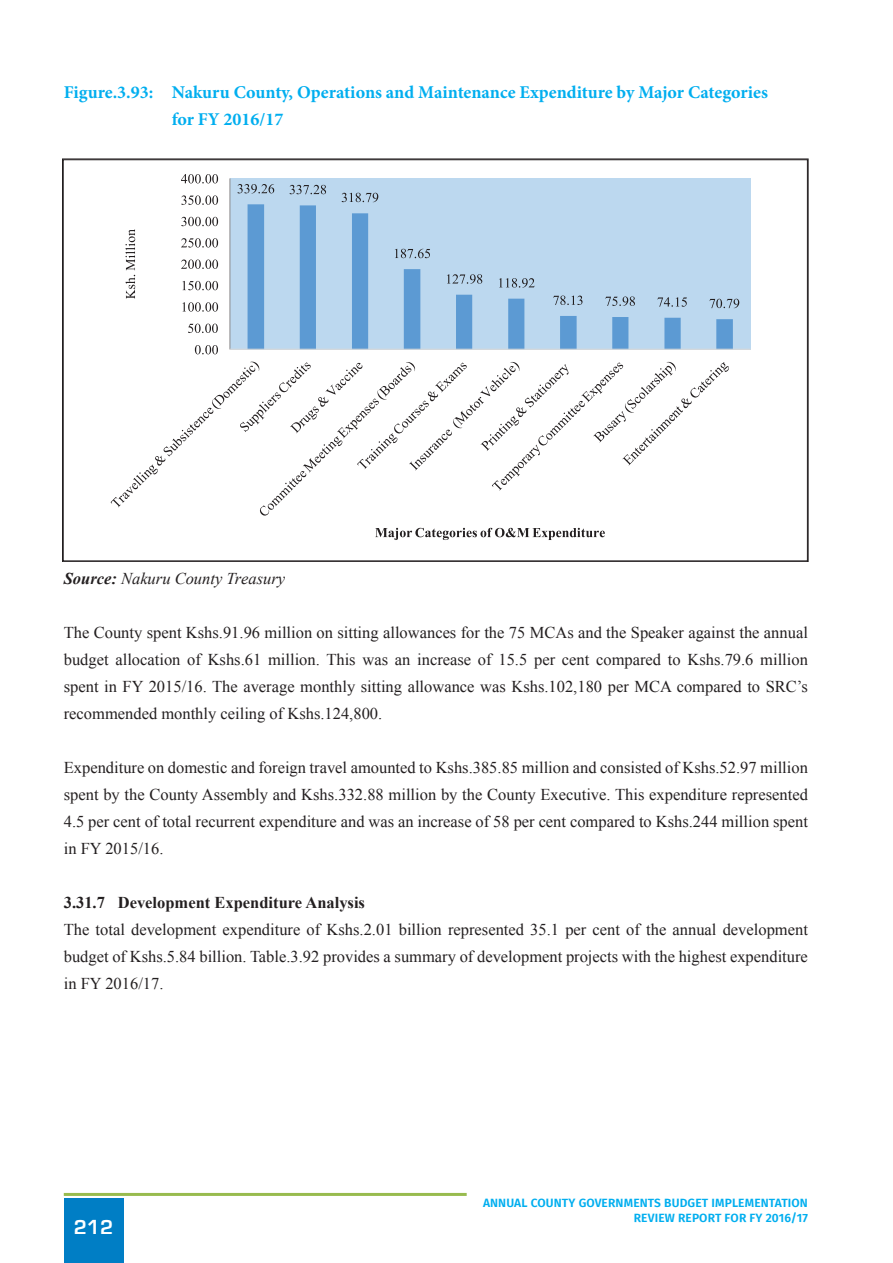
<style>
.page{position:relative;width:893px;height:1263px;background:#fff}
.page>*{position:absolute;margin:0;border:0;box-sizing:border-box;transform-origin:0 0}
.t1{font:700 21px "Eurostile";color:#fff}
.t2{font:700 18px "Minion Pro";color:#00aeef}
.t3{font:16.5px/27px "Times New Roman";color:#231f20;text-align:justify}
.t4{font:700 16.5px "Times New Roman";color:#231f20}
.t5{font:italic 16.5px "Times New Roman";color:#231f20}
.t6{font:600 12px "Fira Sans";letter-spacing:.01em;color:#00aeef}
.s1{font-weight:700}
</style>
<div class="page">
<div style="left:64px;top:1199px;width:59px;height:64px;background:#007ec5"></div>
<hr style="left:64px;top:1193px;width:403px;height:3px;background:#98bb4e">
<div style="left:230px;top:178px;width:520px;height:171px;background:#bcd8ef"></div>
<svg style="left:248px;top:204px;width:485px;height:145px"></svg>
<hr style="left:230px;top:178px;width:1px;height:171px;background:#8a898a">
<hr style="left:230px;top:349px;width:521px;height:1px;background:#dad9d8">
<svg style="left:238px;top:184px;width:36px;height:9px"></svg>
<svg style="left:290px;top:185px;width:36px;height:9px"></svg>
<svg style="left:342px;top:193px;width:36px;height:9px"></svg>
<svg style="left:395px;top:249px;width:35px;height:9px"></svg>
<svg style="left:447px;top:274px;width:35px;height:10px"></svg>
<svg style="left:499px;top:278px;width:36px;height:10px"></svg>
<svg style="left:553px;top:296px;width:29px;height:9px"></svg>
<svg style="left:605px;top:296px;width:30px;height:10px"></svg>
<svg style="left:657px;top:297px;width:30px;height:10px"></svg>
<svg style="left:709px;top:299px;width:30px;height:9px"></svg>
<svg style="left:195px;top:345px;width:23px;height:9px"></svg>
<svg style="left:188px;top:324px;width:30px;height:9px"></svg>
<svg style="left:182px;top:302px;width:36px;height:10px"></svg>
<svg style="left:182px;top:281px;width:36px;height:9px"></svg>
<svg style="left:181px;top:259px;width:37px;height:10px"></svg>
<svg style="left:181px;top:238px;width:37px;height:10px"></svg>
<svg style="left:181px;top:217px;width:37px;height:9px"></svg>
<svg style="left:181px;top:195px;width:37px;height:10px"></svg>
<svg style="left:181px;top:174px;width:37px;height:9px"></svg>
<svg style="left:111px;top:362px;width:618px;height:154px"></svg>
<svg style="left:126px;top:229px;width:9px;height:70px"></svg>
<svg style="left:375px;top:528px;width:230px;height:12px"></svg>
<p class="t2" style="left:64px;top:80px;width:706px">Figure.3.93: Nakuru County, Operations and Maintenance Expenditure by Major Categories</p>
<p class="t2" style="left:172px;top:107px;width:113px">for FY 2016/17</p>
<p class="t5" style="left:64px;top:567px;width:223px"><span class="s1">Source:</span> Nakuru County Treasury</p>
<p class="t3" style="left:64px;top:619px;width:746px">The County spent Kshs.91.96 million on sitting allowances for the 75 MCAs and the Speaker against the annual budget allocation of Kshs.61 million. This was an increase of 15.5 per cent compared to Kshs.79.6 million spent in FY 2015/16. The average monthly sitting allowance was Kshs.102,180 per MCA compared to SRC’s recommended monthly ceiling of Kshs.124,800.</p>
<p class="t3" style="left:64px;top:754px;width:746px">Expenditure on domestic and foreign travel amounted to Kshs.385.85 million and consisted of Kshs.52.97 million spent by the County Assembly and Kshs.332.88 million by the County Executive. This expenditure represented 4.5 per cent of total recurrent expenditure and was an increase of 58 per cent compared to Kshs.244 million spent in FY 2015/16.</p>
<p class="t4" style="left:64px;top:891px;width:303px">3.31.7 Development Expenditure Analysis</p>
<p class="t3" style="left:64px;top:916px;width:746px">The total development expenditure of Kshs.2.01 billion represented 35.1 per cent of the annual development budget of Kshs.5.84 billion. Table.3.92 provides a summary of development projects with the highest expenditure in FY 2016/17.</p>
<p class="t1" style="left:74px;top:1215px;width:41px">212</p>
<p class="t6" style="left:483px;top:1193px;width:326px">ANNUAL COUNTY GOVERNMENTS BUDGET IMPLEMENTATION</p>
<p class="t6" style="left:634px;top:1207px;width:176px">REVIEW REPORT FOR FY 2016/17</p>
</div>
